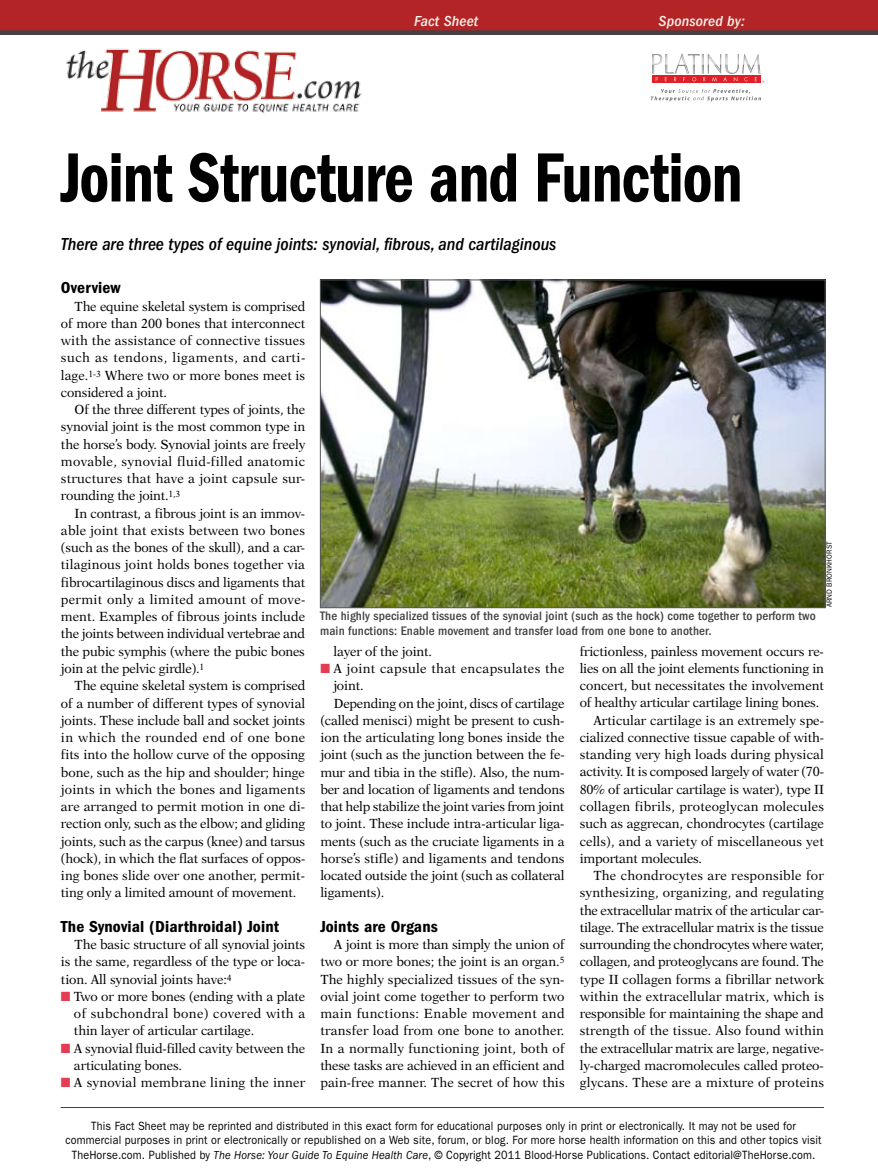
<style>
.page{position:relative;width:878px;height:1175px;background:#fff}
.page>*{position:absolute;margin:0;border:0;box-sizing:border-box;transform-origin:0 0}
.t1{font:72px "ITC Franklin Gothic Std Dm Cd";letter-spacing:-.015em;color:#000;scale:.9 1}
.t2{font:italic 500 condensed 18px "ITC Franklin Gothic Std";color:#000}
.t3{font:16.5px "ITC Franklin Gothic Std Dm Cd";letter-spacing:.01em;color:#000;scale:1.05 1}
.t4{font:italic 500 condensed 15px "ITC Franklin Gothic Std";letter-spacing:.01em;color:#f8f2ea;scale:1.05 1}
.t5{font:13.35px/17.2px "New Aster LT Std";letter-spacing:-.01em;color:#000;text-align:justify;scale:.96 1}
.t6{font:13.35px "New Aster LT Std";letter-spacing:.01em;color:#000;scale:.96 1}
.t7{font:13.35px "New Aster LT Std";letter-spacing:.015em;color:#000;scale:.96 1}
.t8{font:13.35px "New Aster LT Std";letter-spacing:.02em;color:#000;scale:.96 1}
.t9{font:13.35px "New Aster LT Std";letter-spacing:.03em;color:#000;scale:.96 1}
.t10{font:500 condensed 12.75px/15px "ITC Franklin Gothic Std";letter-spacing:.01em;color:#414142}
.t11{font:12px/14.4px "ITC Franklin Gothic Std";letter-spacing:.015em;color:#000;text-align:center;scale:.9 1}
.t12{font:7.5px "ITC Franklin Gothic Std";letter-spacing:.015em;color:#000;scale:.95 1}
.s1{color:#e43d53}
.s2{font-style:italic}
</style>
<div class="page">
<hr style="left:61px;top:1107px;width:763px;height:1px;background:#414142">
<svg style="left:652px;top:54px;width:112px;height:29px"></svg>
<svg style="left:650px;top:89px;width:111px;height:12px"></svg>
<img style="left:66px;top:48px;width:296px;height:65px">
<div style="left:0;top:0;width:878px;height:35px;background:#b22425"></div>
<div style="left:0;top:30px;width:878px;height:5px;background:#414142"></div>
<img style="left:322px;top:282px;width:501px;height:323px">
<div style="left:320px;top:280px;width:505px;height:327px;border:1px solid #58595b"></div>
<p class="t4" style="left:414px;top:12px;width:63px">Fact Sheet</p>
<p class="t4" style="left:658px;top:12px;width:84px">Sponsored by:</p>
<h1 class="t1" style="left:61px;top:136px;width:759px">Joint Structure and Function</h1>
<h2 class="t2" style="left:61px;top:234px;width:497px">There are three types of equine joints: synovial, fibrous, and cartilaginous</h2>
<p class="t3" style="left:61px;top:278px;width:58px">Overview</p>
<p class="t5" style="left:61px;top:297px;width:256px;text-indent:14px">The equine skeletal system is comprised of more than 200 bones that interconnect with the assistance of connective tissues such as tendons, ligaments, and carti&shy;lage.<sup>1-3</sup> Where two or more bones meet is considered a joint.</p>
<p class="t5" style="left:61px;top:401px;width:256px;text-indent:14px">Of the three different types of joints, the synovial joint is the most common type in the horse’s body. Synovial joints are freely movable, synovial fluid-filled anatomic structures that have a joint capsule sur&shy;rounding the joint.<sup>1,3</sup></p>
<p class="t5" style="left:61px;top:504px;width:256px;text-indent:14px">In contrast, a fibrous joint is an immov&shy;able joint that exists between two bones (such as the bones of the skull), and a car&shy;tilaginous joint holds bones together via fibrocartilaginous discs and ligaments that permit only a limited amount of move&shy;ment. Examples of fibrous joints include the joints between individual vertebrae and the pubic symphis (where the pubic bones join at the pelvic girdle).<sup>1</sup></p>
<p class="t5" style="left:61px;top:677px;width:256px;text-indent:14px">The equine skeletal system is comprised of a number of different types of synovial joints. These include ball and socket joints in which the rounded end of one bone fits into the hollow curve of the opposing bone, such as the hip and shoulder; hinge joints in which the bones and ligaments are arranged to permit motion in one di&shy;rection only, such as the elbow; and gliding joints, such as the carpus (knee) and tarsus (hock), in which the flat surfaces of oppos&shy;ing bones slide over one another, permit&shy;ting only a limited amount of movement.</p>
<p class="t3" style="left:61px;top:917px;width:209px">The Synovial (Diarthroidal) Joint</p>
<p class="t5" style="left:61px;top:936px;width:256px;text-indent:14px">The basic structure of all synovial joints is the same, regardless of the type or loca&shy;tion. All synovial joints have:<sup>4</sup></p>
<p class="t5" style="left:74px;top:987px;width:242px;text-indent:-13px"><span class="s1">■</span> Two or more bones (ending with a plate of subchondral bone) covered with a thin layer of articular cartilage.</p>
<p class="t5" style="left:74px;top:1039px;width:242px;text-indent:-13px"><span class="s1">■</span> A synovial fluid-filled cavity between the articulating bones.</p>
<p class="t7" style="left:61px;top:1074px;width:256px"><span class="s1">■</span> A synovial membrane lining the inner</p>
<p class="t12" style="left:824px;top:607px;width:70px;rotate:-90deg">arnd bronkhorst</p>
<p class="t10" style="left:320px;top:608px;width:497px">The highly specialized tissues of the synovial joint (such as the hock) come together to perform two main functions: Enable movement and transfer load from one bone to another.</p>
<p class="t5" style="left:579px;top:642px;width:256px">frictionless, painless movement occurs re-</p>
<p class="t5" style="left:579px;top:660px;width:256px">lies on all the joint elements functioning in</p>
<p class="t5" style="left:579px;top:677px;width:256px">concert, but necessitates the involvement</p>
<p class="t5" style="left:579px;top:694px;width:251px">of healthy articular cartilage lining bones.</p>
<p class="t5" style="left:593px;top:711px;width:242px">Articular cartilage is an extremely spe-</p>
<p class="t5" style="left:579px;top:729px;width:256px">cialized connective tissue capable of with-</p>
<p class="t5" style="left:579px;top:746px;width:256px">standing very high loads during physical</p>
<p class="t5" style="left:579px;top:763px;width:256px">activity. It is composed largely of water (70-</p>
<p class="t5" style="left:579px;top:780px;width:256px">80% of articular cartilage is water), type II</p>
<p class="t8" style="left:579px;top:798px;width:256px">collagen fibrils, proteoglycan molecules</p>
<p class="t5" style="left:579px;top:815px;width:256px">such as aggrecan, chondrocytes (cartilage</p>
<p class="t6" style="left:579px;top:833px;width:256px">cells), and a variety of miscellaneous yet</p>
<p class="t5" style="left:579px;top:849px;width:129px">important molecules.</p>
<p class="t8" style="left:593px;top:867px;width:242px">The chondrocytes are responsible for</p>
<p class="t7" style="left:579px;top:884px;width:256px">synthesizing, organizing, and regulating</p>
<p class="t5" style="left:579px;top:901px;width:256px">the extracellular matrix of the articular car-</p>
<p class="t5" style="left:579px;top:918px;width:256px">tilage. The extracellular matrix is the tissue</p>
<p class="t5" style="left:579px;top:935px;width:256px">surrounding the chondrocytes where water,</p>
<p class="t5" style="left:579px;top:953px;width:256px">collagen, and proteoglycans are found. The</p>
<p class="t5" style="left:579px;top:970px;width:256px">type II collagen forms a fibrillar network</p>
<p class="t6" style="left:579px;top:988px;width:256px">within the extracellular matrix, which is</p>
<p class="t5" style="left:579px;top:1004px;width:256px">responsible for maintaining the shape and</p>
<p class="t6" style="left:579px;top:1022px;width:256px">strength of the tissue. Also found within</p>
<p class="t5" style="left:579px;top:1039px;width:256px">the extracellular matrix are large, negative-</p>
<p class="t5" style="left:579px;top:1056px;width:256px">ly-charged macromolecules called proteo-</p>
<p class="t7" style="left:579px;top:1074px;width:256px">glycans. These are a mixture of proteins</p>
<p class="t11" style="left:66px;top:1118px;width:841px">This Fact Sheet may be reprinted and distributed in this exact form for educational purposes only in print or electronically. It may not be used for commercial purposes in print or electronically or republished on a Web site, forum, or blog. For more horse health information on this and other topics visit<br>TheHorse.com. Published by <span class="s2">The Horse: Your Guide To Equine Health Care</span>, © Copyright 2011 Blood-Horse Publications. Contact editorial@TheHorse.com.</p>
<p class="t5" style="left:333px;top:642px;width:104px">layer of the joint.</p>
<p class="t9" style="left:320px;top:660px;width:256px"><span class="s1">■</span> A joint capsule that encapsulates the</p>
<p class="t5" style="left:333px;top:677px;width:33px">joint.</p>
<p class="t5" style="left:334px;top:694px;width:242px">Depending on the joint, discs of cartilage</p>
<p class="t5" style="left:320px;top:711px;width:256px">(called menisci) might be present to cush-</p>
<p class="t5" style="left:320px;top:729px;width:256px">ion the articulating long bones inside the</p>
<p class="t5" style="left:320px;top:746px;width:256px">joint (such as the junction between the fe-</p>
<p class="t5" style="left:320px;top:763px;width:256px">mur and tibia in the stifle). Also, the num-</p>
<p class="t5" style="left:320px;top:780px;width:256px">ber and location of ligaments and tendons</p>
<p class="t5" style="left:320px;top:798px;width:256px">that help stabilize the joint varies from joint</p>
<p class="t5" style="left:320px;top:815px;width:256px">to joint. These include intra-articular liga-</p>
<p class="t5" style="left:320px;top:832px;width:256px">ments (such as the cruciate ligaments in a</p>
<p class="t5" style="left:320px;top:849px;width:256px">horse’s stifle) and ligaments and tendons</p>
<p class="t5" style="left:320px;top:867px;width:256px">located outside the joint (such as collateral</p>
<p class="t5" style="left:320px;top:884px;width:68px">ligaments).</p>
<p class="t3" style="left:320px;top:917px;width:113px">Joints are Organs</p>
<p class="t5" style="left:320px;top:936px;width:256px;text-indent:14px">A joint is more than simply the union of two or more bones; the joint is an organ.<sup>5<br></sup>The highly specialized tissues of the syn&shy;ovial joint come together to perform two main functions: Enable movement and transfer load from one bone to another.<br>In a normally functioning joint, both of these tasks are achieved in an efficient and pain-free manner. The secret of how this</p>
</div>
